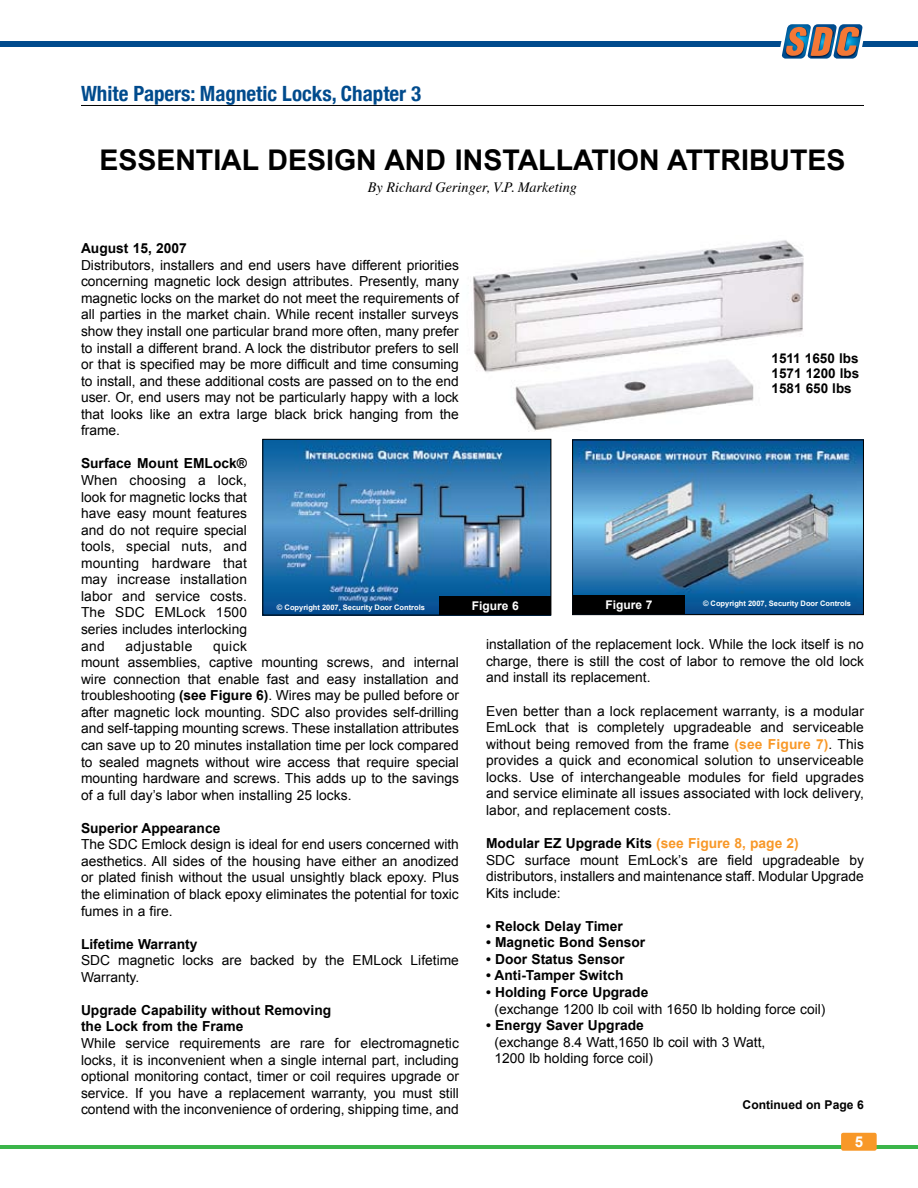
<style>
.page{position:relative;width:918px;height:1188px;background:#fff}
.page>*{position:absolute;margin:0;border:0;box-sizing:border-box;transform-origin:0 0}
.t1{font:700 28.5px "Arial";color:#000}
.t2{font:700 condensed 21px "Helvetica Neue";color:#004b8d}
.t3{font:700 15px "Arial";color:#fff}
.t4{font:italic 14.25px "Times";color:#000}
.t5{font:13.8px/16.5px "Arial";color:#000;text-align:justify}
.t6{font:700 13.8px/16.5px "Arial";color:#000}
.t7{font:13.8px "Arial";letter-spacing:.03em;color:#000}
.t8{font:700 13.5px/15px "Arial";color:#000;text-align:justify}
.t9{font:700 12.15px "Arial";color:#000}
.t10{font:700 12px "Arial";color:#fff}
.t11{font:700 7.5px "Arial";color:#fff}
.s1{font-weight:700}
.s2{font-weight:700;color:#f89828}
</style>
<div class="page">
<hr style="left:0;top:1145px;width:918px;height:3px;background:#3bb54a">
<div style="left:841px;top:1133px;width:36px;height:18px;background:#f89828;border-radius:2px"></div>
<div style="left:0;top:41px;width:918px;height:6px;background:#004b8d"></div>
<svg style="left:780px;top:24px;width:84px;height:35px;background:#8a8486"></svg>
<hr style="left:81px;top:105px;width:783px;height:1px;background:#000">
<img style="left:473px;top:240px;width:331px;height:192px">
<img style="left:264px;top:441px;width:285px;height:173px">
<div style="left:262px;top:439px;width:289px;height:177px;border:1px solid #000"></div>
<div style="left:439px;top:596px;width:112px;height:19px;background:#000"></div>
<img style="left:574px;top:441px;width:288px;height:172px">
<div style="left:572px;top:439px;width:292px;height:176px;border:1px solid #000"></div>
<div style="left:573px;top:595px;width:112px;height:19px;background:#000"></div>
<h2 class="t2" style="left:81px;top:80px;width:342px">White Papers: Magnetic Locks, Chapter 3</h2>
<h1 class="t1" style="left:99px;top:144px;width:748px">ESSENTIAL DESIGN AND INSTALLATION ATTRIBUTES</h1>
<p class="t4" style="left:368px;top:182px;width:211px">By Richard Geringer, V.P. Marketing</p>
<p class="t6" style="left:81px;top:240px;width:107px">August 15, 2007</p>
<p class="t5" style="left:81px;top:257px;width:379px">Distributors, installers and end users have different priorities concerning magnetic lock design attributes. Presently, many magnetic locks on the market do not meet the requirements of all parties in the market chain. While recent installer surveys show they install one particular brand more often, many prefer to install a different brand. A lock the distributor prefers to sell or that is specified may be more difficult and time consuming to install, and these additional costs are passed on to the end user. Or, end users may not be particularly happy with a lock that looks like an extra large black brick hanging from the frame.</p>
<p class="t6" style="left:81px;top:455px;width:168px">Surface Mount EMLock®</p>
<p class="t5" style="left:81px;top:472px;width:168px">When choosing a lock, look for magnetic locks that have easy mount features and do not require special tools, special nuts, and mounting hardware that may increase installation labor and service costs.<br>The SDC EMLock 1500 series includes interlocking and</p>
<p class="t11" style="left:277px;top:603px;width:150px">© Copyright 2007, Security Door Controls</p>
<p class="t5" style="left:81px;top:638px;width:379px;text-align:left;text-indent:132px">quick<br>mount assemblies, captive mounting screws, and internal wire connection that enable fast and easy installation and troubleshooting <span class="s1">(see Figure 6)</span>. Wires may be pulled before or after magnetic lock mounting. SDC also provides self-drilling and self-tapping mounting screws. These installation attributes can save up to 20 minutes installation time per lock compared to sealed magnets without wire access that require special mounting hardware and screws. This adds up to the savings of a full day’s labor when installing 25 locks.</p>
<p class="t6" style="left:81px;top:820px;width:141px">Superior Appearance</p>
<p class="t5" style="left:81px;top:836px;width:379px">The SDC Emlock design is ideal for end users concerned with aesthetics. All sides of the housing have either an anodized or plated finish without the usual unsightly black epoxy. Plus the elimination of black epoxy eliminates the potential for toxic fumes in a fire.</p>
<p class="t6" style="left:81px;top:936px;width:118px">Lifetime Warranty</p>
<p class="t5" style="left:81px;top:952px;width:379px">SDC magnetic locks are backed by the EMLock Lifetime<br>Warranty.</p>
<p class="t6" style="left:81px;top:1002px;width:252px">Upgrade Capability without Removing the Lock from the Frame</p>
<p class="t5" style="left:81px;top:1035px;width:379px">While service requirements are rare for electromagnetic locks, it is inconvenient when a single internal part, including optional monitoring contact, timer or coil requires upgrade or service. If you have a replacement warranty, you must still contend with the inconvenience of ordering, shipping time, and</p>
<p class="t7" style="left:126px;top:638px;width:68px">adjustable</p>
<p class="t8" style="left:772px;top:351px;width:89px">1511 1650 lbs 1571 1200 lbs 1581 650 lbs</p>
<p class="t10" style="left:472px;top:599px;width:49px">Figure 6</p>
<p class="t10" style="left:605px;top:598px;width:49px">Figure 7</p>
<p class="t11" style="left:703px;top:599px;width:150px">© Copyright 2007, Security Door Controls</p>
<p class="t5" style="left:486px;top:636px;width:379px">installation of the replacement lock. While the lock itself is no charge, there is still the cost of labor to remove the old lock and install its replacement.</p>
<p class="t5" style="left:486px;top:703px;width:379px">Even better than a lock replacement warranty, is a modular EmLock that is completely upgradeable and serviceable without being removed from the frame <span class="s2">(see Figure 7)</span>. This provides a quick and economical solution to unserviceable locks. Use of interchangeable modules for field upgrades and service eliminate all issues associated with lock delivery, labor, and replacement costs.</p>
<p class="t5" style="left:486px;top:835px;width:379px;text-align:left"><span class="s1">Modular EZ Upgrade Kits</span> <span class="s2">(see Figure 8, page 2)<br></span>SDC surface mount EmLock’s are field upgradeable by distributors, installers and maintenance staff. Modular Upgrade Kits include:</p>
<p class="t6" style="left:486px;top:918px;width:138px">• Relock Delay Timer</p>
<p class="t6" style="left:486px;top:934px;width:161px">• Magnetic Bond Sensor</p>
<p class="t6" style="left:486px;top:951px;width:140px">• Door Status Sensor</p>
<p class="t6" style="left:486px;top:967px;width:139px">• Anti-Tamper Switch</p>
<p class="t6" style="left:486px;top:984px;width:164px">• Holding Force Upgrade</p>
<p class="t5" style="left:494px;top:1001px;width:332px">(exchange 1200 lb coil with 1650 lb holding force coil)</p>
<p class="t6" style="left:486px;top:1017px;width:159px">• Energy Saver Upgrade</p>
<p class="t5" style="left:494px;top:1034px;width:272px">(exchange 8.4 Watt,1650 lb coil with 3 Watt,<br>1200 lb holding force coil)</p>
<p class="t9" style="left:743px;top:1098px;width:123px">Continued on Page 6</p>
<p class="t3" style="left:855px;top:1134px;width:10px">5</p>
</div>
